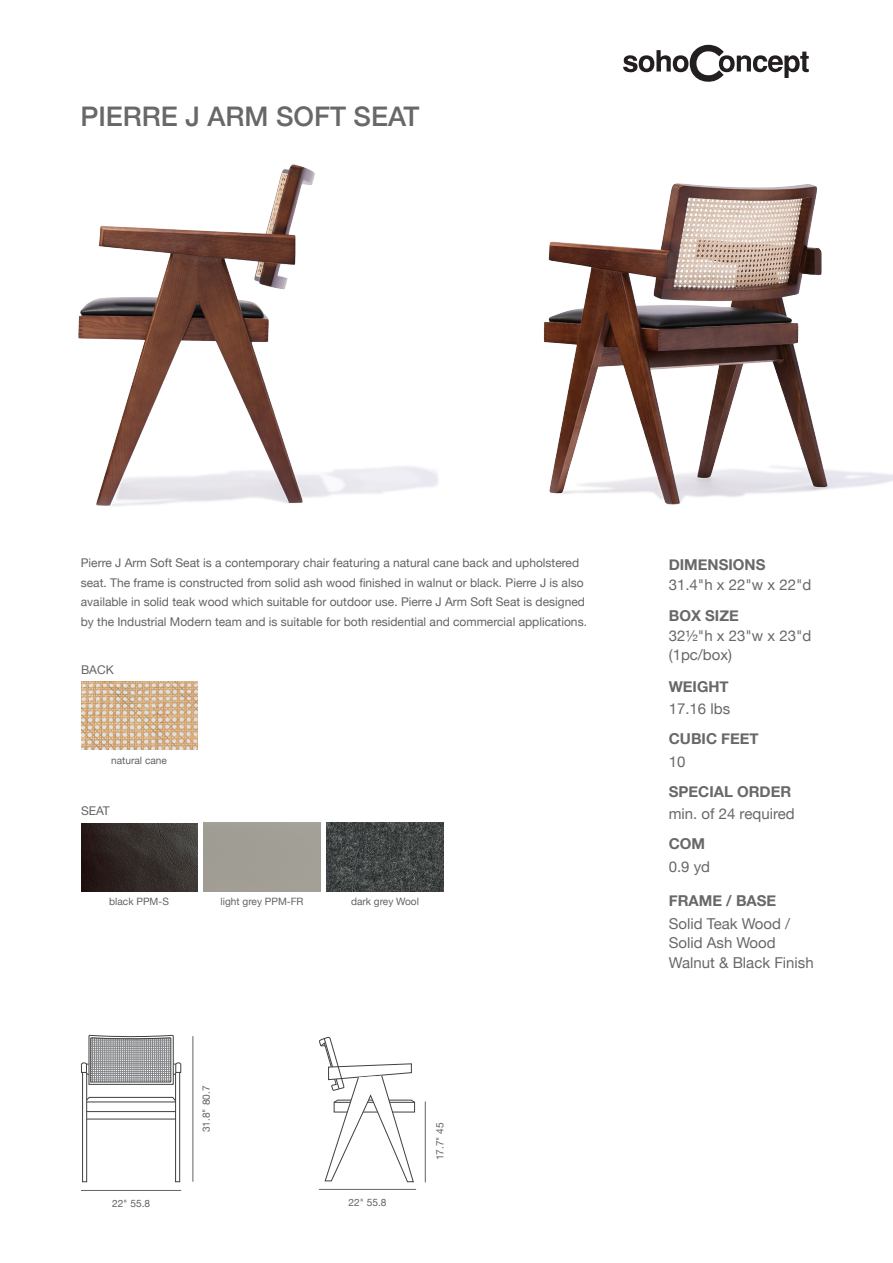
<style>
.page{position:relative;width:893px;height:1263px;background:#fff}
.page>*{position:absolute;margin:0;border:0;box-sizing:border-box;transform-origin:0 0}
.t1{font:500 27px "Helvetica Neue";color:#696869}
.t2{font:15px/19.5px "Helvetica Neue";color:#696869}
.t3{font:700 15px/30px "Helvetica Neue";color:#696869}
.t4{font:12px/19.5px "Helvetica Neue";color:#636366}
.t5{font:10.2px "Helvetica Neue";color:#636366}
.s1{font-weight:700}
.s2{font-weight:400}
</style>
<div class="page">
<svg style="left:623px;top:45px;width:186px;height:37px"></svg>
<img style="left:81px;top:682px;width:117px;height:67px">
<hr style="left:81px;top:1190px;width:100px;height:1px;background:#636366">
<hr style="left:319px;top:1189px;width:97px;height:1px;background:#636366">
<hr style="left:425px;top:1101px;width:1px;height:81px;background:#636366">
<hr style="left:193px;top:1036px;width:1px;height:146px;background:#636366">
<svg style="left:81px;top:1034px;width:100px;height:148px"></svg>
<hr style="left:87px;top:1111px;width:89px;height:1px;background:#404040">
<hr style="left:87px;top:1119px;width:89px;height:1px;background:#404040">
<svg style="left:319px;top:1037px;width:96px;height:145px"></svg>
<img style="left:81px;top:823px;width:116px;height:68px">
<img style="left:78px;top:164px;width:360px;height:342px">
<img style="left:543px;top:183px;width:350px;height:322px">
<img style="left:327px;top:822px;width:116px;height:69px">
<p class="t1" style="left:80px;top:94px;width:341px">PIERRE J ARM SOFT SEAT</p>
<p class="t4" style="left:81px;top:554px;width:508px">Pierre J Arm Soft Seat is a contemporary chair featuring a natural cane back and upholstered seat. The frame is constructed from solid ash wood finished in walnut or black. Pierre J is also available in solid teak wood which suitable for outdoor use. Pierre J Arm Soft Seat is designed by the Industrial Modern team and is suitable for both residential and commercial applications.</p>
<p class="t4" style="left:81px;top:660px;width:34px">BACK</p>
<p class="t5" style="left:111px;top:753px;width:57px">natural cane</p>
<p class="t4" style="left:81px;top:801px;width:30px">SEAT</p>
<p class="t5" style="left:109px;top:894px;width:61px">black PPM-S</p>
<p class="t5" style="left:221px;top:894px;width:84px">light grey PPM-FR</p>
<p class="t5" style="left:351px;top:894px;width:69px">dark grey Wool</p>
<p class="t5" style="left:112px;top:1196px;width:40px">22" 55.8</p>
<p class="t5" style="left:199px;top:1132px;width:48px;rotate:-90deg">31.8" 80.7</p>
<p class="t5" style="left:348px;top:1194px;width:40px">22" 55.8</p>
<p class="t5" style="left:432px;top:1160px;width:40px;rotate:-90deg">17.7" 45</p>
<p class="t3" style="left:669px;top:550px;width:98px">DIMENSIONS</p>
<p class="t2" style="left:669px;top:569px;width:144px;line-height:31.5px">31.4"h x 22"w x 22"d<br><span class="s1">BOX SIZE</span></p>
<p class="t2" style="left:669px;top:626px;width:144px">32½"h x 23"w x 23"d (1pc/box)</p>
<p class="t3" style="left:669px;top:672px;width:61px">WEIGHT</p>
<p class="t3" style="left:669px;top:694px;width:91px"><span class="s2">17.16 lbs<br></span>CUBIC FEET</p>
<p class="t2" style="left:669px;top:752px;width:18px">10</p>
<p class="t3" style="left:669px;top:777px;width:124px">SPECIAL ORDER</p>
<p class="t2" style="left:669px;top:800px;width:127px;line-height:30px">min. of 24 required<br><span class="s1">COM</span></p>
<p class="t2" style="left:669px;top:857px;width:43px">0.9 yd</p>
<p class="t2" style="left:669px;top:890px;width:123px;line-height:22.5px"><span class="s1">FRAME / BASE<br></span>Solid Teak Wood /</p>
<p class="t2" style="left:669px;top:934px;width:147px">Solid Ash Wood<br>Walnut &amp; Black Finish</p>
</div>
